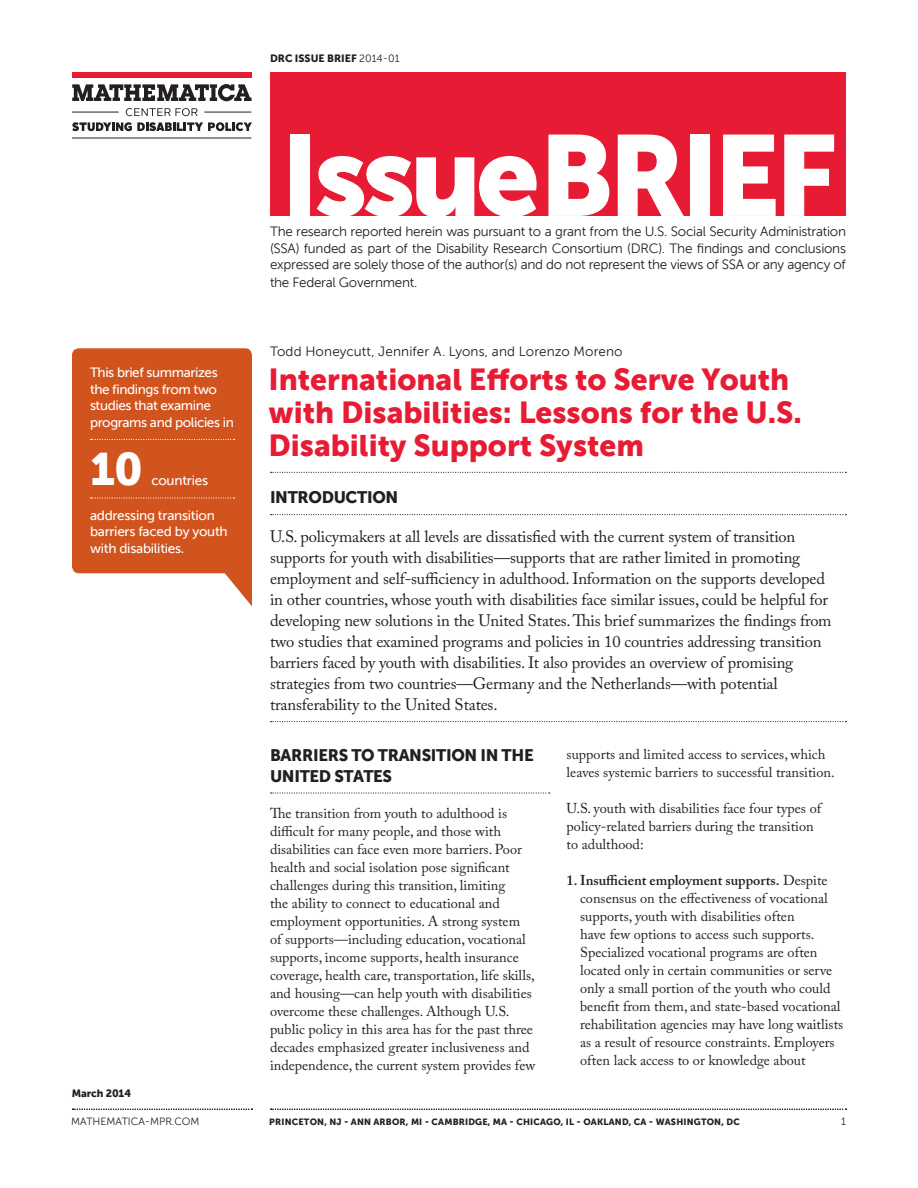
<style>
.page{position:relative;width:918px;height:1188px;background:#fff}
.page>*{position:absolute;margin:0;border:0;box-sizing:border-box;transform-origin:0 0}
.t1{font:113.85px "Museo Sans 900";letter-spacing:-.05em;color:#fff}
.CALLOUT_BOX_TEXT___m{font:45px "Museo Sans 900";color:#fff}
.PUBLICATION_TITLE{font:30px/33px "Museo Sans 900";color:#e71c34}
.INTRODUCTION___adobe{font:16.5px/21px "Adobe Caslon Pro";letter-spacing:-.01em;color:#231f20}
.SUBHEAD___museo_sans{font:16.5px/21px "Museo Sans 900";letter-spacing:-.02em;color:#231f20}
.TEXT___adobe_caslon{font:14.25px/18px "Adobe Caslon Pro";color:#231f20}
.TEXT_number_list{font:14.25px/18px "Adobe Caslon Pro";color:#231f20}
.COPYRIGHT_AND_OTHER{font:13.5px/16.5px "Museo Sans 300";letter-spacing:-.02em;color:#231f20;text-align:justify}
.CALLOUT_BOX_TEXT___m-2{font:13.5px/16.5px "Museo Sans 500";letter-spacing:-.03em;color:#fff}
.COPYRIGHT_AND_OTHER-2{font:13.5px "Museo Sans 300";letter-spacing:.01em;color:#231f20}
.PUBLICATION_CATEGORY{font:10.5px "Museo Sans 900";color:#231f20}
.MATHEMATICA-MPR_COM{font:10.5px "Museo Sans 300";color:#231f20}
.COPYRIGHT_AND_OTHER-3{font:10.5px "Museo Sans 900";letter-spacing:-.01em;color:#231f20}
.PAGE_NUMBER___museo{font:10.5px "Museo Sans 300";color:#231f20}
.t2{font:9px "Museo Sans 900";letter-spacing:.02em;color:#231f20}
.s1{font-family:"Museo Sans 300"}
.s2{font-weight:600}
</style>
<div class="page">
<div style="left:72px;top:72px;width:179px;height:5px;background:#e71c34"></div>
<svg style="left:72px;top:84px;width:180px;height:17px"></svg>
<svg style="left:126px;top:108px;width:71px;height:8px"></svg>
<hr style="left:204px;top:112px;width:47px;height:1px;background:#231f20">
<hr style="left:72px;top:112px;width:47px;height:1px;background:#231f20">
<svg style="left:72px;top:122px;width:180px;height:9px"></svg>
<hr style="left:72px;top:138px;width:179px;height:1px;background:#231f20">
<svg style="left:271px;top:472px;width:575px;height:1px"></svg>
<svg style="left:271px;top:792px;width:279px;height:2px"></svg>
<svg style="left:271px;top:514px;width:575px;height:1px"></svg>
<svg style="left:271px;top:721px;width:575px;height:1px"></svg>
<svg style="left:271px;top:1109px;width:575px;height:1px"></svg>
<svg style="left:73px;top:1109px;width:179px;height:1px"></svg>
<svg style="left:217px;top:569px;width:35px;height:37px"></svg>
<div style="left:72px;top:348px;width:180px;height:225px;background:#d1541f;border-radius:7px"></div>
<svg style="left:91px;top:439px;width:143px;height:1px"></svg>
<svg style="left:91px;top:497px;width:143px;height:2px"></svg>
<div style="left:270px;top:72px;width:576px;height:144px;background:#e71c34"></div>
<p class="CALLOUT_BOX_TEXT___m-2" style="left:90px;top:365px;width:145px">This brief summarizes the findings from two studies that examine programs and policies in</p>
<p class="CALLOUT_BOX_TEXT___m" style="left:90px;top:444px;width:54px">10</p>
<p class="CALLOUT_BOX_TEXT___m-2" style="left:151px;top:473px;width:58px">countries</p>
<p class="CALLOUT_BOX_TEXT___m-2" style="left:90px;top:507px;width:139px">addressing transition barriers faced by youth with disabilities.</p>
<p class="COPYRIGHT_AND_OTHER-3" style="left:72px;top:1088px;width:61px">March 2014</p>
<p class="MATHEMATICA-MPR_COM" style="left:71px;top:1116px;width:130px">MATHEMATICA-MPR.COM</p>
<p class="PUBLICATION_CATEGORY" style="left:270px;top:53px;width:131px">DRC ISSUE BRIEF <span class="s1">2014-01</span></p>
<p class="t1" style="left:281px;top:111px;width:558px">IssueBRIEF</p>
<p class="COPYRIGHT_AND_OTHER" style="left:270px;top:224px;width:578px">The research reported herein was pursuant to a grant from the U.S. Social Security Administration (SSA) funded as part of the Disability Research Consortium (DRC). The findings and conclusions expressed are solely those of the author(s) and do not represent the views of SSA or any agency of</p>
<p class="COPYRIGHT_AND_OTHER" style="left:270px;top:275px;width:149px">the Federal Government.</p>
<p class="COPYRIGHT_AND_OTHER-2" style="left:270px;top:344px;width:354px">Todd Honeycutt, Jennifer A. Lyons, and Lorenzo Moreno</p>
<p class="PUBLICATION_TITLE" style="left:269px;top:362px;width:535px">International Efforts to Serve Youth with Disabilities: Lessons for the U.S.<br>Disability Support System</p>
<p class="SUBHEAD___museo_sans" style="left:270px;top:487px;width:130px">INTRODUCTION</p>
<p class="INTRODUCTION___adobe" style="left:270px;top:526px;width:563px">U.S. policymakers at all levels are dissatisfied with the current system of transition supports for youth with disabilities—supports that are rather limited in promoting employment and self-sufficiency in adulthood. Information on the supports developed in other countries, whose youth with disabilities face similar issues, could be helpful for developing new solutions in the United States. This brief summarizes the findings from two studies that examined programs and policies in 10 countries addressing transition barriers faced by youth with disabilities. It also provides an overview of promising strategies from two countries—Germany and the Netherlands—with potential transferability to the United States.</p>
<p class="SUBHEAD___museo_sans" style="left:270px;top:744px;width:265px">BARRIERS TO TRANSITION IN THE<br>UNITED STATES</p>
<p class="TEXT___adobe_caslon" style="left:270px;top:804px;width:267px">The transition from youth to adulthood is difficult for many people, and those with disabilities can face even more barriers. Poor health and social isolation pose significant challenges during this transition, limiting<br>the ability to connect to educational and employment opportunities. A strong system<br>of supports—including education, vocational supports, income supports, health insurance coverage, health care, transportation, life skills, and housing—can help youth with disabilities overcome these challenges. Although U.S. public policy in this area has for the past three decades emphasized greater inclusiveness and independence, the current system provides few</p>
<p class="TEXT___adobe_caslon" style="left:567px;top:745px;width:270px">supports and limited access to services, which leaves systemic barriers to successful transition.</p>
<p class="TEXT___adobe_caslon" style="left:567px;top:799px;width:256px">U.S. youth with disabilities face four types of policy-related barriers during the transition to adulthood:</p>
<p class="TEXT_number_list" style="left:580px;top:871px;width:265px;text-indent:-14px"><span class="s2">1. Insufficient employment supports.</span> Despite consensus on the effectiveness of vocational supports, youth with disabilities often<br>have few options to access such supports.<br>Specialized vocational programs are often located only in certain communities or serve only a small portion of the youth who could benefit from them, and state-based vocational rehabilitation agencies may have long waitlists as a result of resource constraints. Employers often lack access to or knowledge about</p>
<p class="t2" style="left:269px;top:1117px;width:472px">PRINCETON, NJ - ANN ARBOR, MI - CAMBRIDGE, MA - CHICAGO, IL - OAKLAND, CA - WASHINGTON, DC</p>
<p class="PAGE_NUMBER___museo" style="left:841px;top:1116px;width:6px">1</p>
</div>
